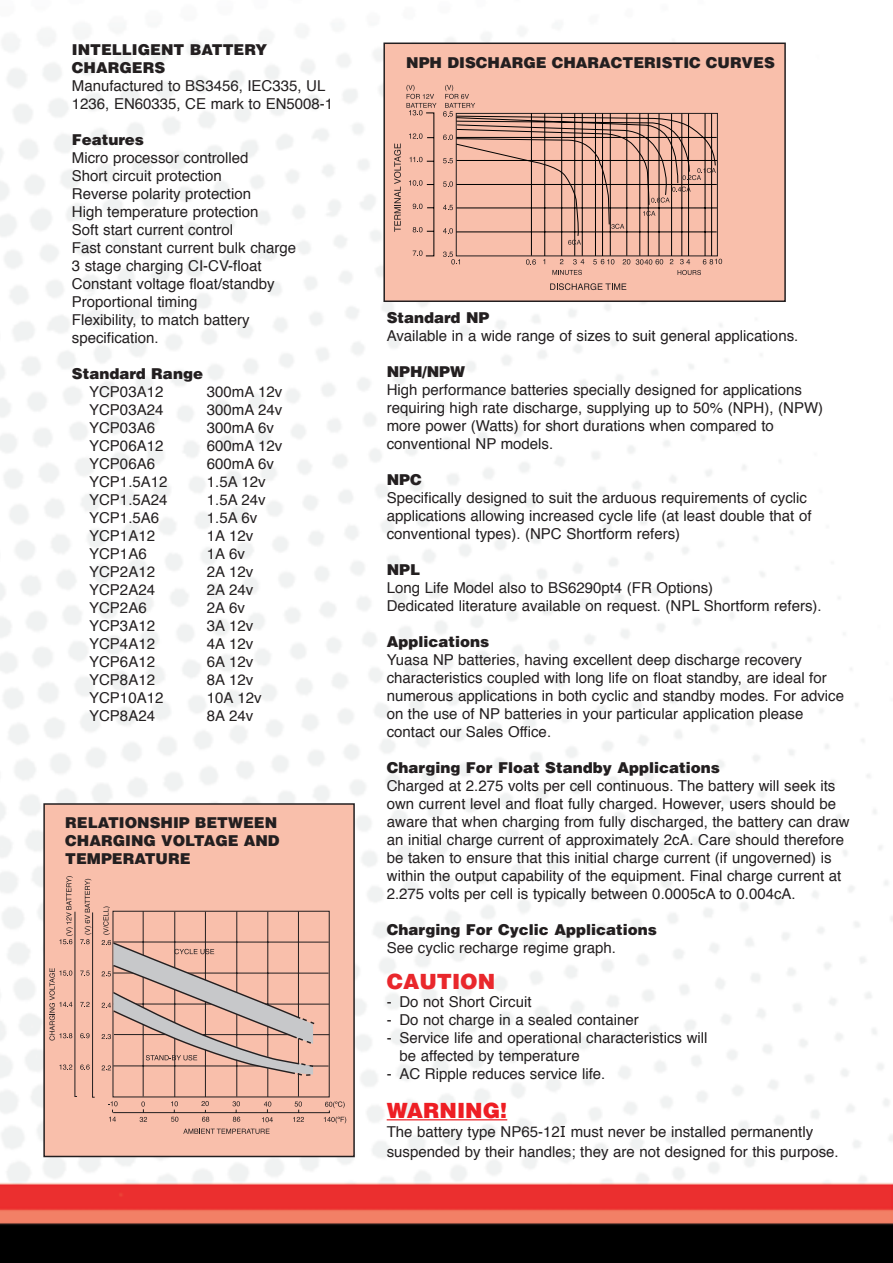
<style>
.page{position:relative;width:893px;height:1263px;background:#fff}
.page>*{position:absolute;margin:0;border:0;box-sizing:border-box;transform-origin:0 0}
.t1{font:900 21px "Helvetica";color:#ee1e24}
.t2{font:900 21px "Helvetica";color:#e9272c}
.t3{font:15px/18px "Helvetica";color:#231f20}
.t4{font:900 15px/18px "Helvetica";color:#231f20}
.s1{font-family:"Verdana"}
</style>
<div class="page">
<img style="left:0;top:37px;width:892px;height:1226px">
<div style="left:44px;top:804px;width:310px;height:352px;background:#f9bfab"></div>
<div style="left:43px;top:803px;width:312px;height:354px;border:2px solid #231f20"></div>
<div style="left:384px;top:43px;width:401px;height:258px;background:#f9bfab"></div>
<div style="left:383px;top:43px;width:402px;height:259px;border:2px solid #231f20"></div>
<svg style="left:387px;top:1119px;width:20px;height:1px"></svg>
<hr style="left:407px;top:1119px;width:100px;height:1px;background:#ee1e24">
<hr style="left:143px;top:911px;width:1px;height:185px;background:#231f20">
<hr style="left:174px;top:912px;width:1px;height:185px;background:#231f20">
<hr style="left:205px;top:912px;width:1px;height:185px;background:#231f20">
<hr style="left:236px;top:911px;width:1px;height:186px;background:#231f20">
<hr style="left:267px;top:912px;width:1px;height:185px;background:#231f20">
<hr style="left:298px;top:911px;width:1px;height:186px;background:#231f20">
<hr style="left:113px;top:942px;width:216px;height:1px;background:#231f20">
<hr style="left:113px;top:973px;width:215px;height:1px;background:#231f20">
<hr style="left:114px;top:1004px;width:215px;height:1px;background:#231f20">
<hr style="left:114px;top:1034px;width:215px;height:1px;background:#231f20">
<hr style="left:113px;top:1066px;width:215px;height:1px;background:#231f20">
<svg style="left:49px;top:876px;width:46px;height:222px"></svg>
<svg style="left:183px;top:1129px;width:86px;height:5px"></svg>
<svg style="left:108px;top:1101px;width:238px;height:22px"></svg>
<svg style="left:102px;top:906px;width:214px;height:171px"></svg>
<hr style="left:531px;top:113px;width:1px;height:143px;background:#000">
<hr style="left:544px;top:113px;width:1px;height:143px;background:#000">
<hr style="left:561px;top:113px;width:1px;height:143px;background:#000">
<hr style="left:574px;top:113px;width:1px;height:143px;background:#000">
<hr style="left:582px;top:113px;width:1px;height:143px;background:#000">
<hr style="left:595px;top:113px;width:1px;height:143px;background:#000">
<hr style="left:602px;top:113px;width:1px;height:143px;background:#000">
<hr style="left:610px;top:113px;width:1px;height:143px;background:#000">
<hr style="left:626px;top:113px;width:1px;height:143px;background:#000">
<hr style="left:639px;top:113px;width:1px;height:143px;background:#000">
<hr style="left:648px;top:113px;width:1px;height:143px;background:#000">
<hr style="left:658px;top:113px;width:1px;height:143px;background:#000">
<hr style="left:671px;top:113px;width:1px;height:143px;background:#000">
<hr style="left:681px;top:113px;width:1px;height:143px;background:#000">
<hr style="left:688px;top:113px;width:1px;height:143px;background:#000">
<hr style="left:704px;top:113px;width:1px;height:143px;background:#000">
<hr style="left:711px;top:113px;width:1px;height:143px;background:#000">
<hr style="left:456px;top:208px;width:261px;height:1px;background:#000">
<hr style="left:456px;top:160px;width:261px;height:1px;background:#000">
<svg style="left:552px;top:270px;width:30px;height:5px"></svg>
<svg style="left:677px;top:270px;width:24px;height:5px"></svg>
<svg style="left:550px;top:283px;width:76px;height:7px"></svg>
<svg style="left:443px;top:252px;width:17px;height:13px"></svg>
<svg style="left:526px;top:259px;width:10px;height:6px"></svg>
<svg style="left:560px;top:259px;width:3px;height:5px"></svg>
<svg style="left:573px;top:259px;width:11px;height:5px"></svg>
<svg style="left:593px;top:259px;width:21px;height:5px"></svg>
<svg style="left:622px;top:259px;width:41px;height:6px"></svg>
<svg style="left:669px;top:259px;width:4px;height:5px"></svg>
<svg style="left:680px;top:259px;width:10px;height:5px"></svg>
<svg style="left:443px;top:85px;width:273px;height:160px"></svg>
<svg style="left:702px;top:259px;width:20px;height:5px"></svg>
<svg style="left:394px;top:85px;width:42px;height:172px"></svg>
<p class="t4" style="left:72px;top:42px;width:197px">INTELLIGENT BATTERY<br>CHARGERS</p>
<p class="t3" style="left:72px;top:78px;width:263px">Manufactured to BS3456, IEC335, UL<br>1236, EN60335, CE mark to EN5008-1</p>
<p class="t4" style="left:72px;top:132px;width:74px">Features</p>
<p class="t3" style="left:72px;top:150px;width:226px">Micro processor controlled<br>Short circuit protection<br>Reverse polarity protection<br>High temperature protection<br>Soft start current control<br>Fast constant current bulk charge<br>3 stage charging CI-CV-float<br>Constant voltage float/standby<br>Proportional timing<br>Flexibility, to match battery specification.</p>
<p class="t4" style="left:72px;top:366px;width:133px">Standard Range</p>
<p class="t3" style="left:89px;top:384px;width:76px">YCP03A12</p>
<p class="t3" style="left:207px;top:384px;width:77px">300mA 12v</p>
<p class="t3" style="left:89px;top:402px;width:76px">YCP03A24</p>
<p class="t3" style="left:207px;top:402px;width:77px">300mA 24v</p>
<p class="t3" style="left:89px;top:420px;width:67px">YCP03A6</p>
<p class="t3" style="left:207px;top:420px;width:69px">300mA 6v</p>
<p class="t3" style="left:89px;top:438px;width:76px">YCP06A12</p>
<p class="t3" style="left:207px;top:438px;width:77px">600mA 12v</p>
<p class="t3" style="left:89px;top:456px;width:67px">YCP06A6</p>
<p class="t3" style="left:207px;top:456px;width:69px">600mA 6v</p>
<p class="t3" style="left:89px;top:474px;width:80px">YCP1.5A12</p>
<p class="t3" style="left:207px;top:474px;width:60px">1.5A 12v</p>
<p class="t3" style="left:89px;top:492px;width:80px">YCP1.5A24</p>
<p class="t3" style="left:207px;top:492px;width:60px">1.5A 24v</p>
<p class="t3" style="left:89px;top:510px;width:72px">YCP1.5A6</p>
<p class="t3" style="left:207px;top:510px;width:52px">1.5A 6v</p>
<p class="t3" style="left:89px;top:528px;width:67px">YCP1A12</p>
<p class="t3" style="left:207px;top:528px;width:48px">1A 12v</p>
<p class="t3" style="left:89px;top:546px;width:59px">YCP1A6</p>
<p class="t3" style="left:207px;top:546px;width:39px">1A 6v</p>
<p class="t3" style="left:89px;top:564px;width:67px">YCP2A12</p>
<p class="t3" style="left:207px;top:564px;width:48px">2A 12v</p>
<p class="t3" style="left:89px;top:582px;width:67px">YCP2A24</p>
<p class="t3" style="left:207px;top:582px;width:48px">2A 24v</p>
<p class="t3" style="left:89px;top:600px;width:59px">YCP2A6</p>
<p class="t3" style="left:207px;top:600px;width:39px">2A 6v</p>
<p class="t3" style="left:89px;top:618px;width:67px">YCP3A12</p>
<p class="t3" style="left:207px;top:618px;width:48px">3A 12v</p>
<p class="t3" style="left:89px;top:636px;width:67px">YCP4A12</p>
<p class="t3" style="left:207px;top:636px;width:48px">4A 12v</p>
<p class="t3" style="left:89px;top:654px;width:67px">YCP6A12</p>
<p class="t3" style="left:207px;top:654px;width:48px">6A 12v</p>
<p class="t3" style="left:89px;top:672px;width:67px">YCP8A12</p>
<p class="t3" style="left:207px;top:672px;width:48px">8A 12v</p>
<p class="t3" style="left:89px;top:690px;width:76px">YCP10A12</p>
<p class="t3" style="left:207px;top:690px;width:56px">10A 12v</p>
<p class="t3" style="left:89px;top:708px;width:67px">YCP8A24</p>
<p class="t3" style="left:207px;top:708px;width:48px">8A 24v</p>
<p class="t4" style="left:65px;top:815px;width:216px">RELATIONSHIP BETWEEN<br>CHARGING VOLTAGE AND<br>TEMPERATURE</p>
<p class="t4" style="left:406px;top:55px;width:370px">NPH DISCHARGE CHARACTERISTIC CURVES</p>
<p class="t4" style="left:387px;top:310px;width:104px">Standard NP</p>
<p class="t3" style="left:387px;top:328px;width:413px">Available in a wide range of sizes to suit general applications.</p>
<p class="t4" style="left:387px;top:364px;width:80px">NPH/NPW</p>
<p class="t3" style="left:387px;top:382px;width:438px">High performance batteries specially designed for applications requiring high rate discharge, supplying up to 50% (NPH), (NPW) more power (Watts) for short durations when compared to conventional NP models.</p>
<p class="t4" style="left:387px;top:472px;width:36px">NPC</p>
<p class="t3" style="left:387px;top:490px;width:426px">Specifically designed to suit the arduous requirements of cyclic applications allowing increased cycle life (at least double that of conventional types). (NPC Shortform refers)</p>
<p class="t4" style="left:387px;top:562px;width:35px">NPL</p>
<p class="t3" style="left:387px;top:580px;width:436px">Long Life Model also to BS6290pt4 (FR Options)<br>Dedicated literature available on request. (NPL Shortform refers).</p>
<p class="t4" style="left:387px;top:634px;width:104px">Applications</p>
<p class="t3" style="left:387px;top:652px;width:459px">Yuasa NP batteries, having excellent deep discharge recovery characteristics coupled with long life on float standby, are ideal for numerous applications in both cyclic and standby modes. For advice on the use of NP batteries in your particular application please contact our Sales Office.</p>
<p class="t4" style="left:387px;top:760px;width:335px">Charging For Float Standby Applications</p>
<p class="t3" style="left:387px;top:778px;width:464px">Charged at 2.275 volts per cell continuous. The battery will seek its own current level and float fully charged. However, users should be aware that when charging from fully discharged, the battery can draw an initial charge current of approximately 2cA. Care should therefore be taken to ensure that this initial charge current (if ungoverned) is within the output capability of the equipment. Final charge current at 2.275 volts per cell is typically between 0.0005cA to 0.004cA.</p>
<p class="t4" style="left:387px;top:922px;width:272px">Charging For Cyclic Applications</p>
<p class="t3" style="left:387px;top:940px;width:231px">See cyclic recharge regime graph.</p>
<h1 class="t2" style="left:387px;top:974px;width:110px">CAUTION</h1>
<p class="t3" style="left:387px;top:994px;width:146px">- Do not Short Circuit</p>
<p class="t3" style="left:387px;top:1012px;width:253px">- Do not charge in a sealed container</p>
<p class="t3" style="left:399px;top:1030px;width:309px;text-indent:-13px">- Service life and operational characteristics will be affected by temperature</p>
<p class="t3" style="left:387px;top:1066px;width:220px">- AC Ripple reduces service life.</p>
<h1 class="t1" style="left:387px;top:1103px;width:122px">WARNING!</h1>
<p class="t3" style="left:387px;top:1124px;width:453px;line-height:19.5px">The battery type NP65-12<span class="s1">I</span> must never be installed permanently suspended by their handles; they are not designed for this purpose.</p>
</div>
